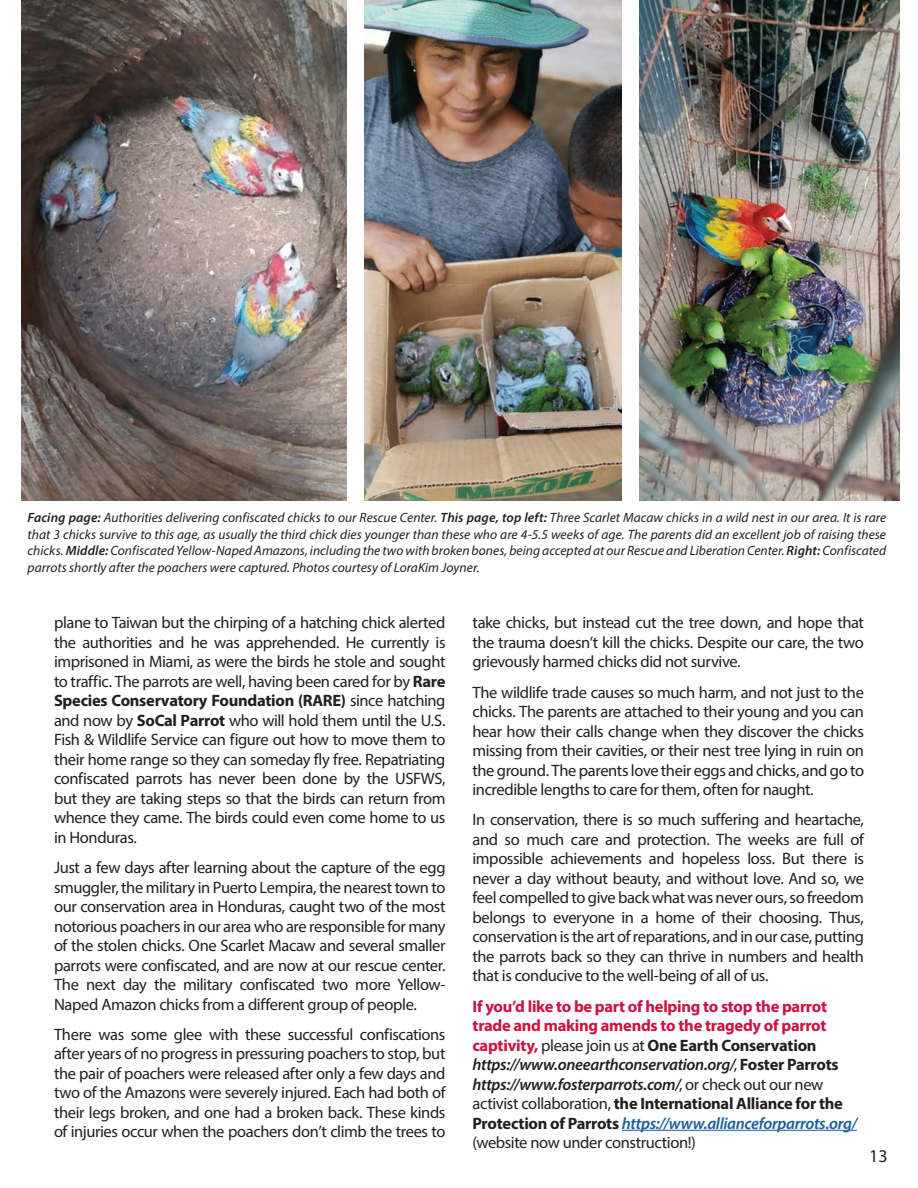
<style>
.page{position:relative;width:918px;height:1188px;background:#fff}
.page>*{position:absolute;margin:0;border:0;box-sizing:border-box;transform-origin:0 0}
.t1{font:18px "Myriad Pro";color:#231f20}
.Body_Text_11_13{font:16.5px/19.5px "Myriad Pro";letter-spacing:-.025em;color:#231f20;text-align:justify}
.Body_Text_11_13-2{font:700 16.5px/19.5px "Myriad Pro";letter-spacing:-.02em;color:#cd1141}
.Body_Text_12_15{font:italic 13.5px/16.5px "Myriad Pro";letter-spacing:.005em;color:#231f20;text-align:justify}
.s1{font-weight:600}
.s2{font-weight:700}
.s3{font-weight:400;color:#231f20}
.s4{color:#231f20}
.s5{font-weight:600;font-style:italic;color:#231f20}
.s6{font-weight:600;font-style:italic;color:#175d9e}
</style>
<div class="page">
<hr style="left:622px;top:1130px;width:235px;height:1px;background:#175d9e">
<img style="left:365px;top:0;width:257px;height:501px">
<img style="left:21px;top:0;width:326px;height:501px">
<img style="left:639px;top:0;width:261px;height:501px">
<p class="Body_Text_12_15" style="left:28px;top:509px;width:860px"><span class="s1">Facing page:</span> Authorities delivering confiscated chicks to our Rescue Center. <span class="s1">This page, top left:</span> Three Scarlet Macaw chicks in a wild nest in our area. It is rare that 3 chicks survive to this age, as usually the third chick dies younger than these who are 4-5.5 weeks of age. The parents did an excellent job of raising these chicks. <span class="s1">Middle:</span> Confiscated Yellow-Naped Amazons, including the two with broken bones, being accepted at our Rescue and Liberation Center. <span class="s1">Right:</span> Confiscated parrots shortly after the poachers were captured. Photos courtesy of LoraKim Joyner.</p>
<p class="Body_Text_11_13" style="left:54px;top:613px;width:393px">plane to Taiwan but the chirping of a hatching chick alerted the authorities and he was apprehended. He currently is imprisoned in Miami, as were the birds he stole and sought to traffic. The parrots are well, having been cared for by <span class="s2">Rare Species Conservatory Foundation (RARE)</span> since hatching and now by <span class="s2">SoCal Parrot</span> who will hold them until the U.S.<br>Fish &amp; Wildlife Service can figure out how to move them to their home range so they can someday fly free. Repatriating confiscated parrots has never been done by the USFWS, but they are taking steps so that the birds can return from whence they came. The birds could even come home to us in Honduras.</p>
<p class="Body_Text_11_13" style="left:54px;top:858px;width:393px">Just a few days after learning about the capture of the egg smuggler, the military in Puerto Lempira, the nearest town to our conservation area in Honduras, caught two of the most notorious poachers in our area who are responsible for many of the stolen chicks. One Scarlet Macaw and several smaller parrots were confiscated, and are now at our rescue center.<br>The next day the military confiscated two more Yellow-Naped Amazon chicks from a different group of people.</p>
<p class="Body_Text_11_13" style="left:54px;top:1024px;width:393px">There was some glee with these successful confiscations after years of no progress in pressuring poachers to stop, but the pair of poachers were released after only a few days and two of the Amazons were severely injured. Each had both of their legs broken, and one had a broken back. These kinds of injuries occur when the poachers don’t climb the trees to</p>
<p class="Body_Text_11_13" style="left:472px;top:613px;width:393px">take chicks, but instead cut the tree down, and hope that the trauma doesn’t kill the chicks. Despite our care, the two grievously harmed chicks did not survive.</p>
<p class="Body_Text_11_13" style="left:472px;top:682px;width:393px">The wildlife trade causes so much harm, and not just to the chicks. The parents are attached to their young and you can hear how their calls change when they discover the chicks missing from their cavities, or their nest tree lying in ruin on the ground. The parents love their eggs and chicks, and go to incredible lengths to care for them, often for naught.</p>
<p class="Body_Text_11_13" style="left:472px;top:810px;width:393px">In conservation, there is so much suffering and heartache, and so much care and protection. The weeks are full of impossible achievements and hopeless loss. But there is never a day without beauty, and without love. And so, we feel compelled to give back what was never ours, so freedom belongs to everyone in a home of their choosing. Thus, conservation is the art of reparations, and in our case, putting the parrots back so they can thrive in numbers and health that is conducive to the well-being of all of us.</p>
<p class="Body_Text_11_13-2" style="left:472px;top:996px;width:386px">If you’d like to be part of helping to stop the parrot trade and making amends to the tragedy of parrot captivity, <span class="s3">please join us at</span> <span class="s4">One Earth Conservation </span><span class="s5">https://www.oneearthconservation.org/</span><span class="s3">,</span> <span class="s4">Foster Parrots </span><span class="s5">https://www.fosterparrots.com/</span><span class="s3">, or check out our new activist collaboration,</span> <span class="s4">the International Alliance for the Protection of Parrots</span> <span class="s6">https://www.allianceforparrots.org/ </span><span class="s3">(website now under construction!)</span></p>
<p class="t1" style="left:869px;top:1145px;width:20px">13</p>
</div>
